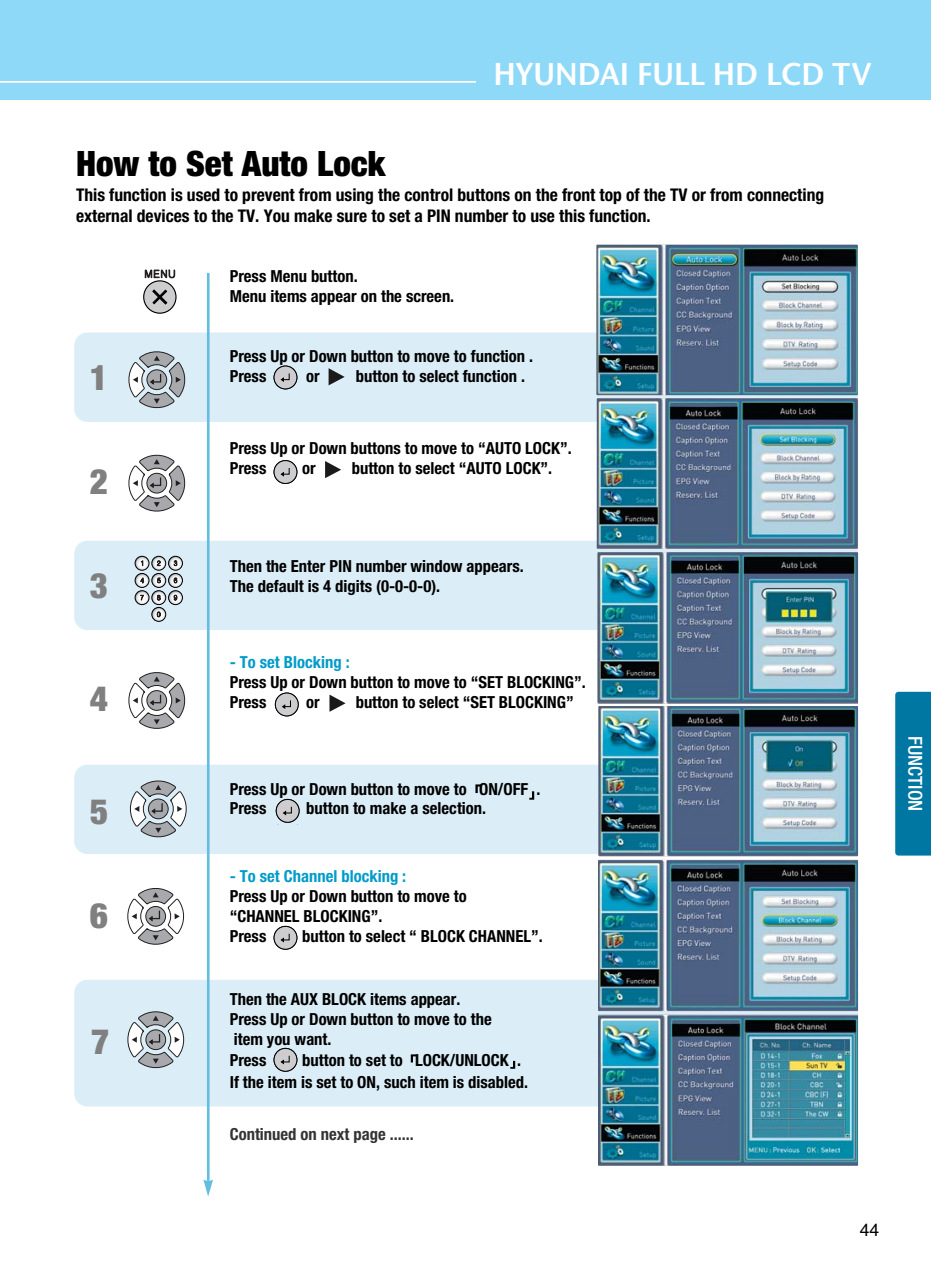
<style>
.page{position:relative;width:931px;height:1280px;background:#fff}
.page>*{position:absolute;margin:0;border:0;box-sizing:border-box;transform-origin:0 0}
.t1{font:900 condensed 35px "Helvetica Neue";color:#000}
.t2{font:900 condensed 35px "Helvetica Neue";color:#808080}
.t3{font:31.5px "Stone Sans ITCTT Semi";color:#fff;scale:.96 1}
.t4{font:500 condensed 19.25px "Helvetica Neue";color:#fff}
.t5{font:700 condensed 17.5px/21px "Helvetica Neue";color:#000}
.t6{font:17.5px "Helvetica";color:#000}
.t7{font:700 condensed 16.62px/19.9px "Helvetica Neue";color:#000}
.t8{font:700 condensed 16.62px "Helvetica Neue";color:#009bca}
.t9{font:700 condensed 16.62px "Helvetica Neue";color:#333}
</style>
<div class="page">
<div style="left:0;top:0;width:931px;height:99px;background:#8ed8f8"></div>
<hr style="left:0;top:81px;width:476px;height:2px;background:#fff">
<div style="left:74px;top:979px;width:784px;height:127px;background:#dbedf7;border-radius:13px"></div>
<div style="left:74px;top:764px;width:784px;height:90px;background:#dbedf7;border-radius:13px"></div>
<div style="left:74px;top:332px;width:784px;height:90px;background:#dbedf7;border-radius:13px"></div>
<div style="left:74px;top:540px;width:784px;height:90px;background:#dbedf7;border-radius:13px"></div>
<img style="left:475px;top:784px;width:6px;height:9px">
<img style="left:529px;top:791px;width:6px;height:9px">
<img style="left:410px;top:1054px;width:6px;height:9px">
<img style="left:510px;top:1060px;width:6px;height:9px">
<hr style="left:207px;top:273px;width:3px;height:907px;background:#63bde0">
<svg style="left:203px;top:1179px;width:10px;height:16px"></svg>
<svg style="left:128px;top:454px;width:57px;height:57px"></svg>
<svg style="left:128px;top:351px;width:57px;height:57px"></svg>
<img style="left:597px;top:245px;width:261px;height:150px">
<img style="left:598px;top:552px;width:260px;height:151px">
<img style="left:597px;top:398px;width:261px;height:150px">
<img style="left:599px;top:706px;width:259px;height:150px">
<img style="left:598px;top:859px;width:260px;height:151px">
<img style="left:598px;top:1014px;width:260px;height:151px">
<svg style="left:128px;top:672px;width:57px;height:56px"></svg>
<svg style="left:130px;top:780px;width:57px;height:58px"></svg>
<svg style="left:127px;top:888px;width:57px;height:57px"></svg>
<svg style="left:329px;top:368px;width:16px;height:17px"></svg>
<svg style="left:325px;top:461px;width:16px;height:17px"></svg>
<svg style="left:329px;top:694px;width:17px;height:17px"></svg>
<svg style="left:127px;top:1011px;width:58px;height:58px"></svg>
<svg style="left:143px;top:280px;width:34px;height:34px"></svg>
<svg style="left:151px;top:288px;width:17px;height:17px"></svg>
<svg style="left:145px;top:269px;width:30px;height:9px"></svg>
<div style="left:274px;top:366px;width:23px;height:23px;background:#cdcdcf;border:1px solid #000;border-radius:50%"></div>
<svg style="left:281px;top:373px;width:9px;height:9px"></svg>
<div style="left:274px;top:460px;width:23px;height:23px;background:#cdcdcf;border:1px solid #000;border-radius:50%"></div>
<svg style="left:281px;top:468px;width:9px;height:8px"></svg>
<div style="left:275px;top:692px;width:23px;height:24px;background:#cdcdcf;border:1px solid #000;border-radius:50%"></div>
<svg style="left:282px;top:700px;width:9px;height:8px"></svg>
<div style="left:276px;top:799px;width:23px;height:23px;background:#cdcdcf;border:1px solid #000;border-radius:50%"></div>
<svg style="left:283px;top:806px;width:9px;height:9px"></svg>
<div style="left:274px;top:926px;width:23px;height:23px;background:#cdcdcf;border:1px solid #000;border-radius:50%"></div>
<svg style="left:281px;top:933px;width:9px;height:9px"></svg>
<div style="left:274px;top:1048px;width:23px;height:23px;background:#cdcdcf;border:1px solid #000;border-radius:50%"></div>
<svg style="left:281px;top:1055px;width:9px;height:9px"></svg>
<div style="left:168px;top:590px;width:15px;height:14px;border:1px solid #000;border-radius:50%"></div>
<div style="left:168px;top:573px;width:15px;height:14px;border:1px solid #000;border-radius:50%"></div>
<div style="left:168px;top:556px;width:15px;height:14px;border:1px solid #000;border-radius:50%"></div>
<svg style="left:135px;top:556px;width:47px;height:65px"></svg>
<div style="left:895px;top:691px;width:36px;height:164px;background:#0076a3"></div>
<h2 class="t3" style="left:494px;top:62px;width:395px">HYUNDAI FULL HD LCD TV</h2>
<h1 class="t1" style="left:76px;top:151px;width:311px">How to Set Auto Lock</h1>
<p class="t5" style="left:76px;top:186px;width:750px">This function is used to prevent from using the control buttons on the front top of the TV or from connecting external devices to the TV. You make sure to set a PIN number to use this function.</p>
<h1 class="t2" style="left:90px;top:365px;width:20px">1</h1>
<h1 class="t2" style="left:90px;top:469px;width:20px">2</h1>
<h1 class="t2" style="left:90px;top:573px;width:20px">3</h1>
<h1 class="t2" style="left:90px;top:686px;width:20px">4</h1>
<h1 class="t2" style="left:90px;top:798px;width:20px">5</h1>
<h1 class="t2" style="left:90px;top:903px;width:20px">6</h1>
<h1 class="t2" style="left:91px;top:1028px;width:20px">7</h1>
<p class="t7" style="left:230px;top:267px;width:226px">Press Menu button.<br>Menu items appear on the screen.</p>
<p class="t7" style="left:230px;top:347px;width:305px">Press Up or Down button to move to function .<br>Press</p>
<p class="t7" style="left:306px;top:367px;width:15px">or</p>
<p class="t7" style="left:356px;top:367px;width:171px">button to select function .</p>
<p class="t7" style="left:230px;top:440px;width:343px">Press Up or Down buttons to move to “AUTO LOCK”.<br>Press</p>
<p class="t7" style="left:302px;top:460px;width:15px">or</p>
<p class="t7" style="left:352px;top:460px;width:202px">button to select “AUTO LOCK”.</p>
<p class="t7" style="left:230px;top:558px;width:296px">Then the Enter PIN number window appears.<br>The default is 4 digits (0-0-0-0).</p>
<p class="t8" style="left:230px;top:656px;width:121px">- To set Blocking :</p>
<p class="t7" style="left:230px;top:673px;width:358px">Press Up or Down button to move to “SET BLOCKING”.<br>Press</p>
<p class="t7" style="left:306px;top:693px;width:15px">or</p>
<p class="t7" style="left:356px;top:693px;width:220px">button to select “SET BLOCKING”</p>
<p class="t7" style="left:230px;top:781px;width:312px;line-height:18.6px">Press Up or Down button to move to ON/OFF .<br>Press</p>
<p class="t7" style="left:306px;top:799px;width:181px">button to make a selection.</p>
<p class="t8" style="left:230px;top:870px;width:178px">- To set Channel blocking :</p>
<p class="t7" style="left:230px;top:887px;width:239px">Press Up or Down button to move to “CHANNEL BLOCKING”.<br>Press</p>
<p class="t7" style="left:302px;top:927px;width:242px">button to select “ BLOCK CHANNEL”.</p>
<p class="t7" style="left:230px;top:989px;width:263px;line-height:20.5px">Then the AUX BLOCK items appear.<br>Press Up or Down button to move to the item you want.<br>Press</p>
<p class="t7" style="left:230px;top:1050px;width:300px;line-height:22.1px;text-indent:73px">button to set to LOCK/UNLOCK .<br>If the item is set to ON, such item is disabled.</p>
<p class="t9" style="left:230px;top:1128px;width:185px">Continued on next page ......</p>
<p class="t4" style="left:922px;top:736px;width:77px;rotate:90deg">FUNCTION</p>
<p class="t6" style="left:860px;top:1222px;width:21px">44</p>
</div>
